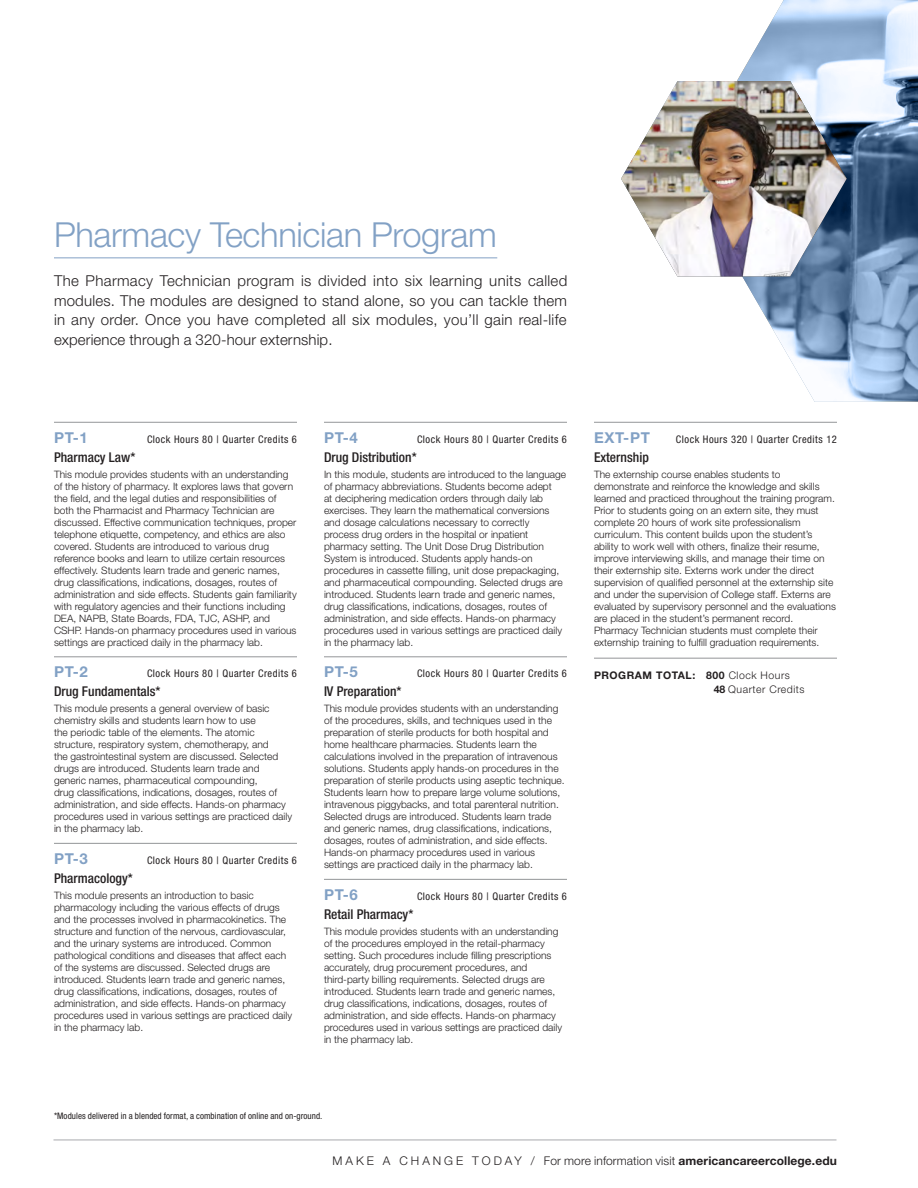
<style>
.page{position:relative;width:918px;height:1188px;background:#fff}
.page>*{position:absolute;margin:0;border:0;box-sizing:border-box;transform-origin:0 0}
.Headline{font:300 34.5px "Helvetica Neue LT Std";letter-spacing:-.01em;color:#82a1c5}
.body_copy{font:300 15px/19.5px "Helvetica Neue LT Std";letter-spacing:.01em;color:#231f20;text-align:justify}
.module_number{font:700 15px "Helvetica Neue LT Std";letter-spacing:.05em;color:#82a1c5}
.module_name{font:500 condensed 13.5px "Helvetica Neue LT Std";color:#231f20}
.t1{font:300 12px "Helvetica Neue LT Std";letter-spacing:.01em;color:#231f20}
.module_number-2{font:condensed 10.5px "Helvetica Neue LT Std";letter-spacing:.05em;color:#231f20}
.module_number-3{font:700 10.5px "Helvetica Neue LT Std";letter-spacing:.05em;color:#231f20}
.module_PreReqs{font:300 10.5px "Helvetica Neue LT Std";letter-spacing:.05em;color:#231f20}
.module_body{font:300 10.2px/12px "Helvetica Neue LT Std";color:#231f20}
.body_copy-2{font:condensed 9px "Helvetica Neue LT Std";letter-spacing:.005em;color:#231f20}
.s1{font-weight:300}
.s2{font-weight:700}
</style>
<div class="page">
<hr style="left:54px;top:1140px;width:783px;height:1px;background:#a8a9ad">
<hr style="left:54px;top:422px;width:243px;height:1px;background:#939598">
<hr style="left:54px;top:657px;width:243px;height:1px;background:#939598">
<hr style="left:54px;top:843px;width:243px;height:1px;background:#939598">
<hr style="left:324px;top:422px;width:243px;height:1px;background:#939598">
<hr style="left:324px;top:657px;width:243px;height:1px;background:#939598">
<hr style="left:324px;top:879px;width:243px;height:1px;background:#939598">
<hr style="left:594px;top:422px;width:243px;height:1px;background:#939598">
<hr style="left:594px;top:658px;width:243px;height:1px;background:#939598">
<img style="left:683px;top:0;width:235px;height:402px">
<hr style="left:54px;top:257px;width:443px;height:1px;background:#82a1c5">
<img style="left:621px;top:81px;width:226px;height:195px">
<p class="Headline" style="left:54px;top:213px;width:444px">Pharmacy Technician Program</p>
<p class="body_copy" style="left:54px;top:271px;width:515px">The Pharmacy Technician program is divided into six learning units called modules. The modules are designed to stand alone, so you can tackle them in any order. Once you have completed all six modules, you’ll gain real-life experience through a 320-hour externship.</p>
<p class="module_number" style="left:54px;top:428px;width:35px">PT-1</p>
<p class="module_number-2" style="left:147px;top:433px;width:152px">Clock Hours 80 | Quarter Credits 6</p>
<p class="module_name" style="left:54px;top:449px;width:83px">Pharmacy Law*</p>
<p class="module_body" style="left:54px;top:468px;width:244px">This module provides students with an understanding of the history of pharmacy. It explores laws that govern the field, and the legal duties and responsibilities of both the Pharmacist and Pharmacy Technician are discussed. Effective communication techniques, proper telephone etiquette, competency, and ethics are also covered. Students are introduced to various drug reference books and learn to utilize certain resources effectively. Students learn trade and generic names, drug classifications, indications, dosages, routes of administration and side effects. Students gain familiarity with regulatory agencies and their functions including DEA, NAPB, State Boards, FDA, TJC, ASHP, and CSHP. Hands-on pharmacy procedures used in various settings are practiced daily in the pharmacy lab.</p>
<p class="module_number" style="left:54px;top:663px;width:35px">PT-2</p>
<p class="module_number-2" style="left:147px;top:667px;width:152px">Clock Hours 80 | Quarter Credits 6</p>
<p class="module_name" style="left:54px;top:683px;width:108px">Drug Fundamentals*</p>
<p class="module_body" style="left:54px;top:702px;width:240px">This module presents a general overview of basic chemistry skills and students learn how to use<br>the periodic table of the elements. The atomic structure, respiratory system, chemotherapy, and<br>the gastrointestinal system are discussed. Selected drugs are introduced. Students learn trade and generic names, pharmaceutical compounding,<br>drug classifications, indications, dosages, routes of administration, and side effects. Hands-on pharmacy procedures used in various settings are practiced daily in the pharmacy lab.</p>
<p class="module_number" style="left:54px;top:849px;width:35px">PT-3</p>
<p class="module_number-2" style="left:147px;top:854px;width:152px">Clock Hours 80 | Quarter Credits 6</p>
<p class="module_name" style="left:54px;top:870px;width:80px">Pharmacology*</p>
<p class="module_body" style="left:54px;top:889px;width:240px">This module presents an introduction to basic pharmacology including the various effects of drugs and the processes involved in pharmacokinetics. The structure and function of the nervous, cardiovascular, and the urinary systems are introduced. Common pathological conditions and diseases that affect each of the systems are discussed. Selected drugs are introduced. Students learn trade and generic names, drug classifications, indications, dosages, routes of administration, and side effects. Hands-on pharmacy procedures used in various settings are practiced daily in the pharmacy lab.</p>
<p class="module_number" style="left:324px;top:428px;width:35px">PT-4</p>
<p class="module_number-2" style="left:417px;top:433px;width:152px">Clock Hours 80 | Quarter Credits 6</p>
<p class="module_name" style="left:324px;top:449px;width:94px">Drug Distribution*</p>
<p class="module_body" style="left:324px;top:468px;width:244px">In this module, students are introduced to the language of pharmacy abbreviations. Students become adept<br>at deciphering medication orders through daily lab exercises. They learn the mathematical conversions and dosage calculations necessary to correctly process drug orders in the hospital or inpatient pharmacy setting. The Unit Dose Drug Distribution System is introduced. Students apply hands-on procedures in cassette filling, unit dose prepackaging, and pharmaceutical compounding. Selected drugs are introduced. Students learn trade and generic names, drug classifications, indications, dosages, routes of administration, and side effects. Hands-on pharmacy procedures used in various settings are practiced daily in the pharmacy lab.</p>
<p class="module_number" style="left:324px;top:663px;width:35px">PT-5</p>
<p class="module_number-2" style="left:417px;top:667px;width:152px">Clock Hours 80 | Quarter Credits 6</p>
<p class="module_name" style="left:324px;top:683px;width:79px">IV Preparation*</p>
<p class="module_body" style="left:324px;top:702px;width:242px">This module provides students with an understanding of the procedures, skills, and techniques used in the preparation of sterile products for both hospital and home healthcare pharmacies. Students learn the calculations involved in the preparation of intravenous solutions. Students apply hands-on procedures in the preparation of sterile products using aseptic technique.<br>Students learn how to prepare large volume solutions, intravenous piggybacks, and total parenteral nutrition.<br>Selected drugs are introduced. Students learn trade and generic names, drug classifications, indications, dosages, routes of administration, and side effects.<br>Hands-on pharmacy procedures used in various settings are practiced daily in the pharmacy lab.</p>
<p class="module_number" style="left:324px;top:885px;width:35px">PT-6</p>
<p class="module_number-2" style="left:417px;top:890px;width:152px">Clock Hours 80 | Quarter Credits 6</p>
<p class="module_name" style="left:324px;top:906px;width:91px">Retail Pharmacy*</p>
<p class="module_body" style="left:324px;top:925px;width:240px">This module provides students with an understanding of the procedures employed in the retail-pharmacy setting. Such procedures include filling prescriptions accurately, drug procurement procedures, and third-party billing requirements. Selected drugs are introduced. Students learn trade and generic names, drug classifications, indications, dosages, routes of administration, and side effects. Hands-on pharmacy procedures used in various settings are practiced daily in the pharmacy lab.</p>
<p class="body_copy-2" style="left:54px;top:1110px;width:270px">*Modules delivered in a blended format, a combination of online and on-ground.</p>
<p class="module_number" style="left:594px;top:428px;width:57px">EXT-PT</p>
<p class="module_number-2" style="left:676px;top:433px;width:163px">Clock Hours 320 | Quarter Credits 12</p>
<p class="module_name" style="left:594px;top:449px;width:56px">Externship</p>
<p class="module_body" style="left:594px;top:468px;width:244px">The externship course enables students to demonstrate and reinforce the knowledge and skills learned and practiced throughout the training program.<br>Prior to students going on an extern site, they must complete 20 hours of work site professionalism curriculum. This content builds upon the student’s ability to work well with others, finalize their resume, improve interviewing skills, and manage their time on their externship site. Externs work under the direct supervision of qualified personnel at the externship site and under the supervision of College staff. Externs are evaluated by supervisory personnel and the evaluations are placed in the student’s permanent record.<br>Pharmacy Technician students must complete their externship training to fulfill graduation requirements.</p>
<p class="module_number-3" style="left:594px;top:668px;width:197px">PROGRAM TOTAL: 800 <span class="s1">Clock Hours</span></p>
<p class="module_PreReqs" style="left:714px;top:683px;width:92px"><span class="s2">48</span> Quarter Credits</p>
<p class="t1" style="left:333px;top:1154px;width:506px">M A K E A C H A N G E T O D A Y / For more information visit <span class="s2">americancareercollege.edu</span></p>
</div>
